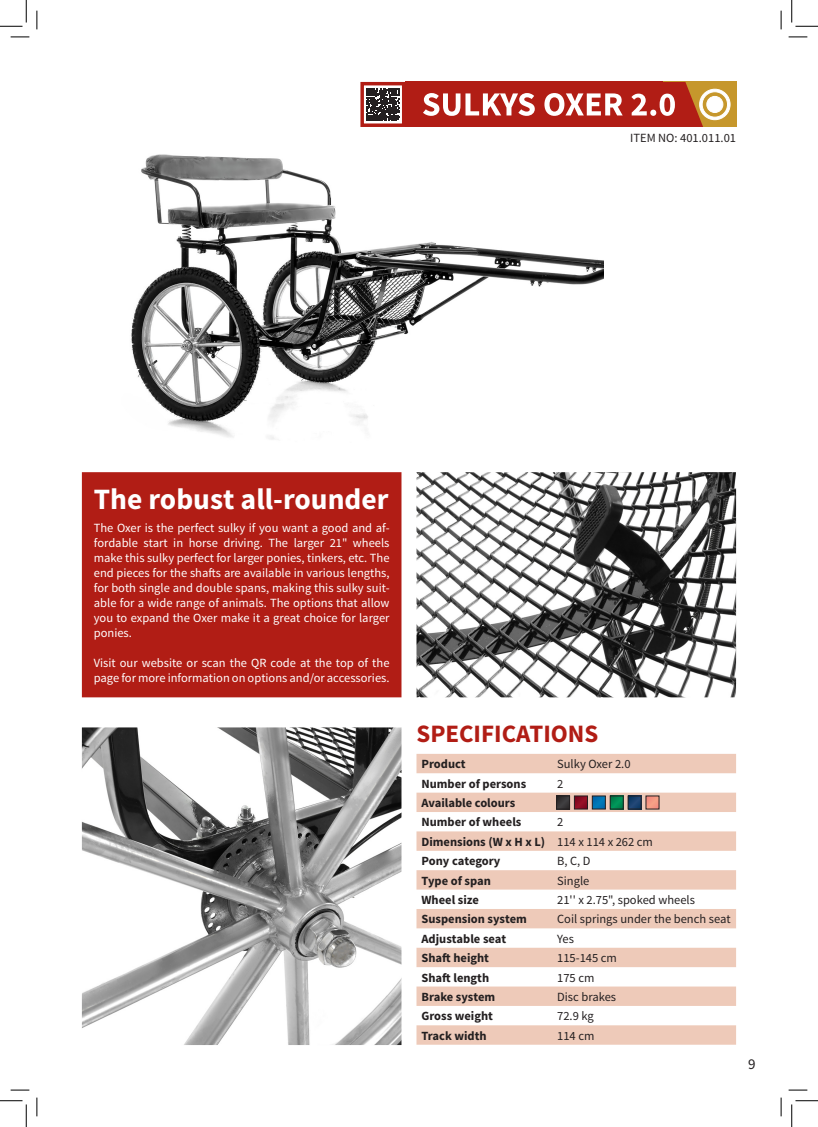
<style>
.page{position:relative;width:818px;height:1127px;background:#fff}
.page>*{position:absolute;margin:0;border:0;box-sizing:border-box;transform-origin:0 0}
.t1{font:700 29.5px "Source Sans Pro";color:#fff}
.t2{font:700 25px "Source Sans Pro";color:#b11d15}
.t3{font:15px "Source Sans Pro";color:#231f20}
.t4{font:12.5px/15px "Source Sans Pro";color:#fff;text-align:justify}
.t5{font:700 12.5px "Source Sans Pro";color:#231f20}
.t6{font:12.5px "Source Sans Pro";color:#231f20}
</style>
<div class="page">
<img style="left:131px;top:154px;width:473px;height:286px">
<div style="left:82px;top:472px;width:319px;height:225px;background:#b11d15"></div>
<img style="left:82px;top:727px;width:319px;height:317px">
<img style="left:416px;top:472px;width:320px;height:225px">
<div style="left:405px;top:82px;width:298px;height:45px;background:#b11d15"></div>
<div style="left:663px;top:82px;width:73px;height:45px;background:#c6972c"></div>
<svg style="left:423px;top:82px;width:307px;height:45px"></svg>
<svg style="left:367px;top:88px;width:32px;height:33px"></svg>
<div style="left:360px;top:82px;width:45px;height:45px;border:3px solid #b11d15"></div>
<svg style="left:416px;top:754px;width:320px;height:290px;fill:#eecab9"></svg>
<div style="left:556px;top:795px;width:14px;height:14px;border:1px solid #231f20"></div>
<div style="left:574px;top:795px;width:13px;height:14px;border:1px solid #231f20"></div>
<div style="left:592px;top:795px;width:13px;height:14px;border:1px solid #231f20"></div>
<div style="left:610px;top:795px;width:13px;height:14px;border:1px solid #231f20"></div>
<div style="left:628px;top:795px;width:13px;height:14px;border:1px solid #231f20"></div>
<svg style="left:556px;top:795px;width:101px;height:13px"></svg>
<svg style="left:11px;top:36px;width:18px;height:2px"></svg>
<svg style="left:788px;top:36px;width:19px;height:2px"></svg>
<svg style="left:11px;top:1089px;width:18px;height:1px"></svg>
<svg style="left:788px;top:1089px;width:19px;height:1px"></svg>
<svg style="left:36px;top:11px;width:2px;height:18px"></svg>
<svg style="left:36px;top:1097px;width:2px;height:18px"></svg>
<svg style="left:780px;top:11px;width:2px;height:18px"></svg>
<svg style="left:780px;top:1097px;width:2px;height:18px"></svg>
<svg style="left:0;top:0;width:27px;height:27px"></svg>
<svg style="left:0;top:1100px;width:27px;height:26px"></svg>
<svg style="left:791px;top:0;width:27px;height:27px"></svg>
<svg style="left:791px;top:1100px;width:27px;height:26px"></svg>
<p class="t6" style="left:630px;top:130px;width:107px">ITEM NO: 401.011.01</p>
<p class="t1" style="left:94px;top:480px;width:296px">The robust all-rounder</p>
<p class="t4" style="left:94px;top:520px;width:297px">The Oxer is the perfect sulky if you want a good and af&shy;fordable start in horse driving. The larger 21" wheels make this sulky perfect for larger ponies, tinkers, etc. The end pieces for the shafts are available in various lengths, for both single and double spans, making this sulky suit&shy;able for a wide range of animals. The options that allow you to expand the Oxer make it a great choice for larger ponies.</p>
<p class="t4" style="left:94px;top:655px;width:297px">Visit our website or scan the QR code at the top of the page for more information on options and/or accessories.</p>
<p class="t2" style="left:416px;top:718px;width:183px">SPECIFICATIONS</p>
<p class="t5" style="left:421px;top:755px;width:46px">Product</p>
<p class="t6" style="left:557px;top:756px;width:75px">Sulky Oxer 2.0</p>
<p class="t5" style="left:421px;top:775px;width:106px">Number of persons</p>
<p class="t6" style="left:557px;top:775px;width:8px">2</p>
<p class="t5" style="left:421px;top:794px;width:95px">Available colours</p>
<p class="t5" style="left:421px;top:814px;width:101px">Number of wheels</p>
<p class="t6" style="left:557px;top:814px;width:8px">2</p>
<p class="t5" style="left:421px;top:833px;width:125px">Dimensions (W x H x L)</p>
<p class="t6" style="left:557px;top:833px;width:97px">114 x 114 x 262 cm</p>
<p class="t5" style="left:421px;top:852px;width:80px">Pony category</p>
<p class="t6" style="left:557px;top:853px;width:35px">B, C, D</p>
<p class="t5" style="left:421px;top:872px;width:71px">Type of span</p>
<p class="t6" style="left:557px;top:872px;width:34px">Single</p>
<p class="t5" style="left:421px;top:891px;width:59px">Wheel size</p>
<p class="t6" style="left:557px;top:891px;width:139px">21'' x 2.75", spoked wheels</p>
<p class="t5" style="left:421px;top:910px;width:107px">Suspension system</p>
<p class="t6" style="left:557px;top:911px;width:175px">Coil springs under the bench seat</p>
<p class="t5" style="left:421px;top:930px;width:86px">Adjustable seat</p>
<p class="t6" style="left:557px;top:930px;width:18px">Yes</p>
<p class="t5" style="left:421px;top:949px;width:69px">Shaft height</p>
<p class="t6" style="left:557px;top:950px;width:61px">115-145 cm</p>
<p class="t5" style="left:421px;top:969px;width:69px">Shaft length</p>
<p class="t6" style="left:557px;top:969px;width:39px">175 cm</p>
<p class="t5" style="left:421px;top:988px;width:75px">Brake system</p>
<p class="t6" style="left:557px;top:988px;width:60px">Disc brakes</p>
<p class="t5" style="left:421px;top:1007px;width:73px">Gross weight</p>
<p class="t6" style="left:557px;top:1008px;width:38px">72.9 kg</p>
<p class="t5" style="left:421px;top:1027px;width:67px">Track width</p>
<p class="t6" style="left:557px;top:1027px;width:39px">114 cm</p>
<p class="t3" style="left:748px;top:1054px;width:9px">9</p>
</div>
